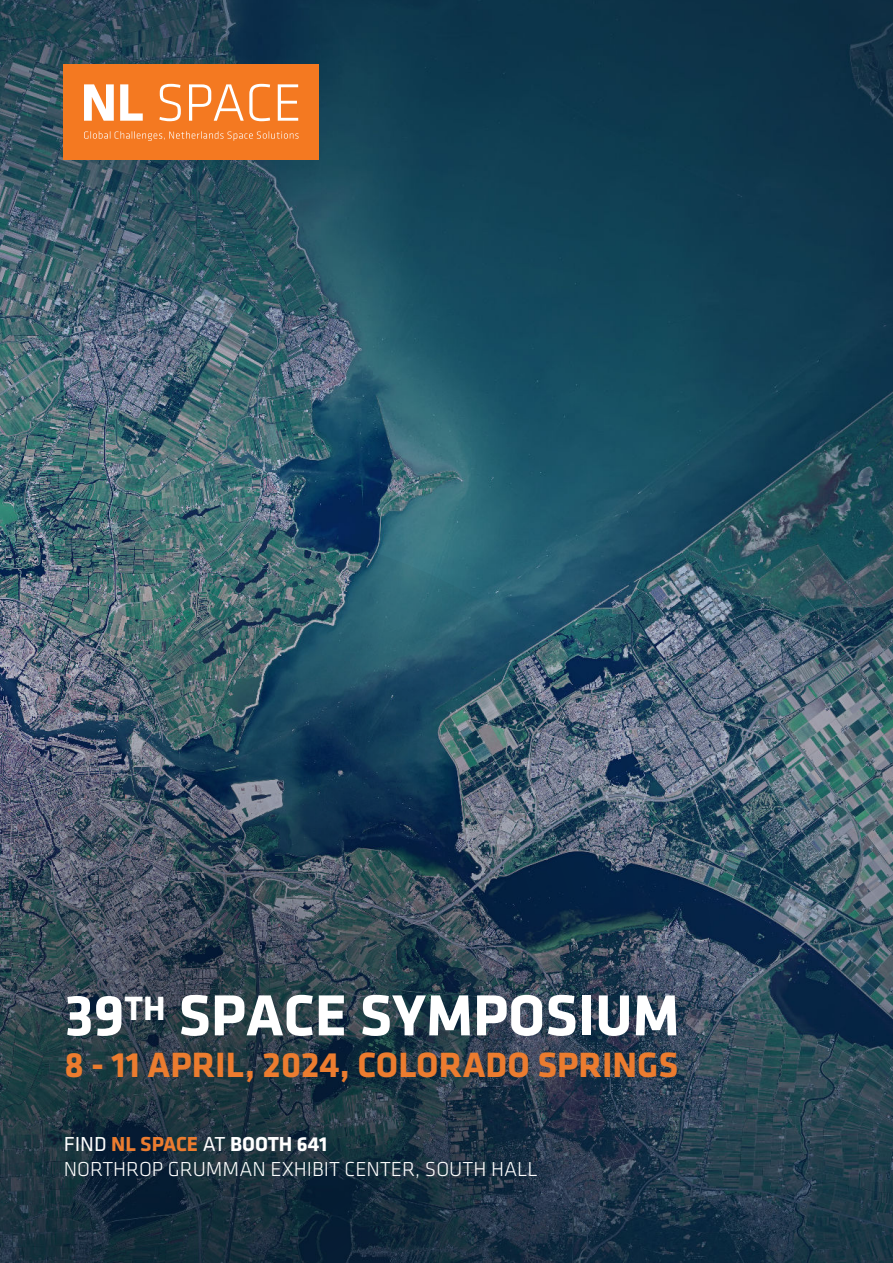
<style>
.page{position:relative;width:893px;height:1263px;background:#fff}
.page>*{position:absolute;margin:0;border:0;box-sizing:border-box;transform-origin:0 0}
.t1{font:700 60px "Klavika Basic";color:#fff}
.t2{font:700 36.45px "Klavika Basic";color:#ec7c2f}
.t3{font:300 21px/25.2px "Klavika Basic";color:#fff}
.s1{font-weight:400}
.s2{font-weight:700;color:#ec7c2f}
.s3{font-weight:700}
</style>
<div class="page">
<img style="left:0;top:0;width:893px;height:1263px">
<div style="left:64px;top:64px;width:255px;height:95px;background:#f47921"></div>
<svg style="left:84px;top:84px;width:30px;height:37px"></svg>
<svg style="left:120px;top:84px;width:23px;height:37px"></svg>
<svg style="left:159px;top:84px;width:22px;height:37px"></svg>
<svg style="left:189px;top:84px;width:81px;height:37px"></svg>
<svg style="left:278px;top:84px;width:20px;height:37px"></svg>
<svg style="left:84px;top:131px;width:215px;height:10px"></svg>
<img style="left:0;top:523px;width:716px;height:740px">
<h1 class="t1" style="left:64px;top:988px;width:617px">39<sup>TH</sup> SPACE SYMPOSIUM</h1>
<h2 class="t2" style="left:64px;top:1048px;width:615px">8 - 11 APRIL, 2024, COLORADO SPRINGS</h2>
<p class="t3" style="left:64px;top:1132px;width:476px"><span class="s1">FIND</span> <span class="s2">NL SPACE</span> <span class="s1">AT</span> <span class="s3">BOOTH 641<br></span>NORTHROP GRUMMAN EXHIBIT CENTER, SOUTH HALL</p>
</div>
